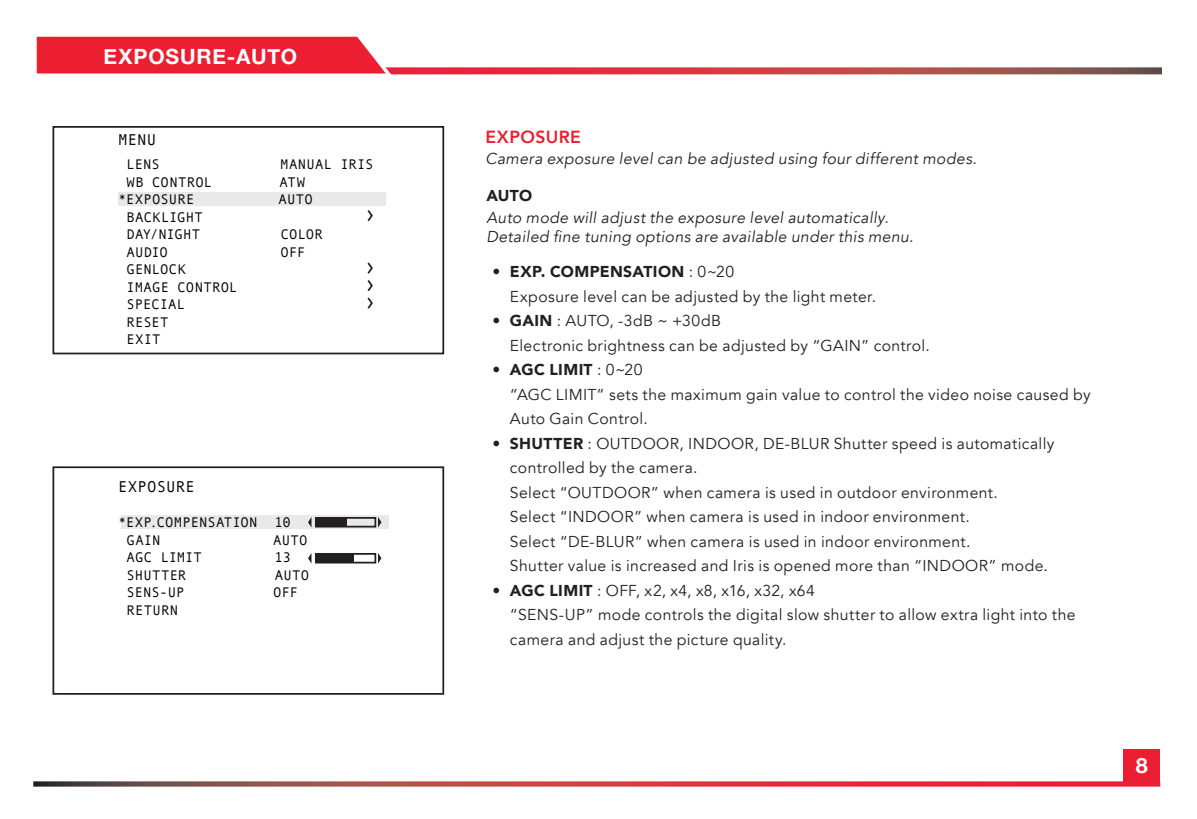
<style>
.page{position:relative;width:1197px;height:819px;background:#fff}
.page>*{position:absolute;margin:0;border:0;box-sizing:border-box;transform-origin:0 0}
.t1{font:700 21px "Helvetica Neue";letter-spacing:.04em;color:#fff}
.Paragraph{font:800 17.5px "Avenir";letter-spacing:.025em;color:#eb1f31}
.t2{font:15.75px/24.5px "Avenir";letter-spacing:.025em;color:#231f20}
.Paragraph-2{font:italic 15.75px "Avenir";letter-spacing:.025em;color:#231f20}
.paragraphW_Bullets{font:15.75px "Andale Mono";letter-spacing:.015em;color:#040503}
.Paragraph-3{font:900 15.75px "Avenir";color:#231f20}
.paragraphW_Bullets-2{font:14px "Andale Mono";letter-spacing:.01em;color:#040503}
.s1{font-weight:900}
</style>
<div class="page">
<svg style="left:397px;top:67px;width:765px;height:7px;background:#c4494e"></svg>
<div style="left:1124px;top:749px;width:36px;height:33px;background:#eb1f31"></div>
<svg style="left:36px;top:36px;width:361px;height:39px;background:#ed3a4a"></svg>
<svg style="left:33px;top:781px;width:1127px;height:6px;background:#c45259"></svg>
<div style="left:118px;top:192px;width:268px;height:14px;background:#e9e9e9"></div>
<div style="left:52px;top:126px;width:392px;height:228px;border:2px solid #231f20"></div>
<svg style="left:367px;top:210px;width:6px;height:12px"></svg>
<svg style="left:367px;top:262px;width:6px;height:47px"></svg>
<div style="left:52px;top:466px;width:392px;height:229px;border:2px solid #231f20"></div>
<div style="left:122px;top:515px;width:267px;height:14px;background:#e9e9e9"></div>
<div style="left:316px;top:518px;width:30px;height:9px;background:#231f20"></div>
<div style="left:315px;top:517px;width:61px;height:11px;border:2px solid #231f20"></div>
<svg style="left:378px;top:517px;width:4px;height:11px"></svg>
<svg style="left:308px;top:517px;width:4px;height:11px"></svg>
<div style="left:316px;top:554px;width:38px;height:9px;background:#231f20"></div>
<div style="left:315px;top:553px;width:61px;height:11px;border:2px solid #231f20"></div>
<svg style="left:378px;top:553px;width:4px;height:11px"></svg>
<svg style="left:308px;top:553px;width:4px;height:10px"></svg>
<p class="t1" style="left:104px;top:40px;width:195px">EXPOSURE-AUTO</p>
<p class="paragraphW_Bullets" style="left:118px;top:129px;width:40px">MENU</p>
<p class="paragraphW_Bullets-2" style="left:126px;top:155px;width:35px">LENS</p>
<p class="paragraphW_Bullets-2" style="left:280px;top:155px;width:95px">MANUAL IRIS</p>
<p class="paragraphW_Bullets-2" style="left:127px;top:173px;width:87px">WB CONTROL</p>
<p class="paragraphW_Bullets-2" style="left:280px;top:173px;width:27px">ATW</p>
<p class="paragraphW_Bullets-2" style="left:118px;top:190px;width:78px">*EXPOSURE</p>
<p class="paragraphW_Bullets-2" style="left:279px;top:190px;width:36px">AUTO</p>
<p class="paragraphW_Bullets-2" style="left:127px;top:208px;width:78px">BACKLIGHT</p>
<p class="paragraphW_Bullets-2" style="left:127px;top:225px;width:75px">DAY/NIGHT</p>
<p class="paragraphW_Bullets-2" style="left:281px;top:225px;width:44px">COLOR</p>
<p class="paragraphW_Bullets-2" style="left:127px;top:243px;width:43px">AUDIO</p>
<p class="paragraphW_Bullets-2" style="left:281px;top:243px;width:27px">OFF</p>
<p class="paragraphW_Bullets-2" style="left:127px;top:260px;width:61px">GENLOCK</p>
<p class="paragraphW_Bullets-2" style="left:127px;top:278px;width:113px">IMAGE CONTROL</p>
<p class="paragraphW_Bullets-2" style="left:127px;top:295px;width:60px">SPECIAL</p>
<p class="paragraphW_Bullets-2" style="left:127px;top:313px;width:44px">RESET</p>
<p class="paragraphW_Bullets-2" style="left:127px;top:330px;width:35px">EXIT</p>
<p class="paragraphW_Bullets" style="left:118px;top:477px;width:78px">EXPOSURE</p>
<p class="paragraphW_Bullets-2" style="left:118px;top:513px;width:174px">*EXP.COMPENSATION 10</p>
<p class="paragraphW_Bullets-2" style="left:127px;top:531px;width:35px">GAIN</p>
<p class="paragraphW_Bullets-2" style="left:273px;top:531px;width:36px">AUTO</p>
<p class="paragraphW_Bullets-2" style="left:127px;top:548px;width:77px">AGC LIMIT</p>
<p class="paragraphW_Bullets-2" style="left:274px;top:548px;width:18px">13</p>
<p class="paragraphW_Bullets-2" style="left:127px;top:566px;width:61px">SHUTTER</p>
<p class="paragraphW_Bullets-2" style="left:275px;top:566px;width:36px">AUTO</p>
<p class="paragraphW_Bullets-2" style="left:127px;top:583px;width:60px">SENS-UP</p>
<p class="paragraphW_Bullets-2" style="left:273px;top:583px;width:27px">OFF</p>
<p class="paragraphW_Bullets-2" style="left:127px;top:601px;width:53px">RETURN</p>
<p class="Paragraph" style="left:485px;top:123px;width:97px">EXPOSURE</p>
<p class="Paragraph-2" style="left:485px;top:149px;width:493px">Camera exposure level can be adjusted using four different modes.</p>
<p class="Paragraph-3" style="left:486px;top:182px;width:47px">AUTO</p>
<p class="Paragraph-2" style="left:486px;top:209px;width:404px">Auto mode will adjust the exposure level automatically.</p>
<p class="Paragraph-2" style="left:486px;top:228px;width:429px">Detailed fine tuning options are available under this menu.</p>
<p class="t2" style="left:510px;top:260px;width:368px;text-indent:-18px">• <span class="s1">EXP. COMPENSATION</span> : 0~20<br>Exposure level can be adjusted by the light meter.</p>
<p class="t2" style="left:510px;top:309px;width:422px;text-indent:-18px">• <span class="s1">GAIN</span> : AUTO, -3dB ~ +30dB<br>Electronic brightness can be adjusted by “GAIN” control.</p>
<p class="t2" style="left:510px;top:358px;width:582px;text-indent:-18px">• <span class="s1">AGC LIMIT</span> : 0~20<br>“AGC LIMIT” sets the maximum gain value to control the video noise caused by<br>Auto Gain Control.</p>
<p class="t2" style="left:510px;top:432px;width:546px;text-indent:-18px">• <span class="s1">SHUTTER</span> : OUTDOOR, INDOOR, DE-BLUR Shutter speed is automatically controlled by the camera.<br>Select “OUTDOOR” when camera is used in outdoor environment.<br>Select “INDOOR” when camera is used in indoor environment.<br>Select “DE-BLUR” when camera is used in indoor environment.<br>Shutter value is increased and Iris is opened more than “INDOOR” mode.</p>
<p class="t2" style="left:510px;top:579px;width:567px;text-indent:-18px">• <span class="s1">AGC LIMIT</span> : OFF, x2, x4, x8, x16, x32, x64<br>“SENS-UP” mode controls the digital slow shutter to allow extra light into the camera and adjust the picture quality.</p>
<h1 class="t1" style="left:1136px;top:749px;width:14px">8</h1>
</div>
